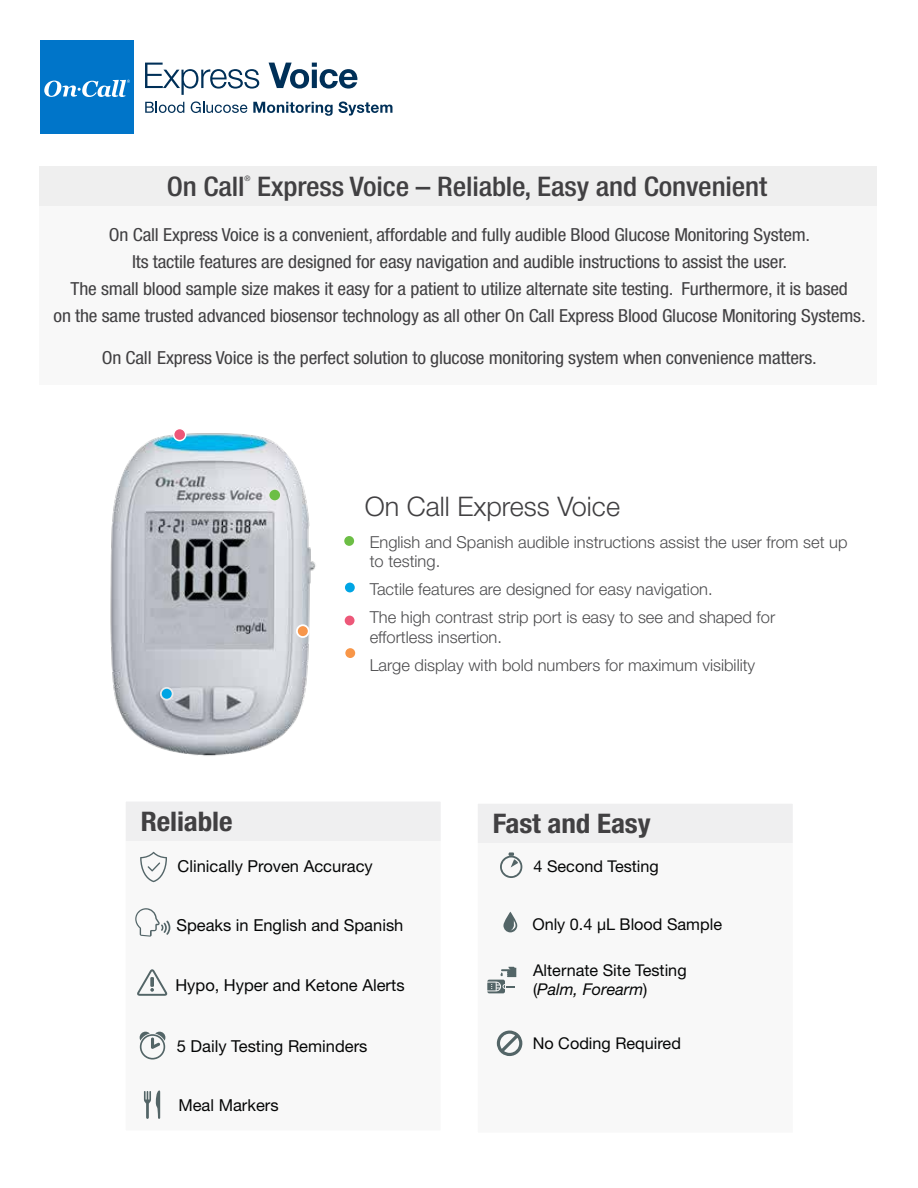
<style>
.page{position:relative;width:918px;height:1188px;background:#fff}
.page>*{position:absolute;margin:0;border:0;box-sizing:border-box;transform-origin:0 0}
.t1{font:500 condensed 27px "Helvetica Neue LT Std";letter-spacing:-.005em;color:#414042;scale:1.08 1}
.t2{font:700 condensed 27px "Helvetica Neue LT Std";letter-spacing:-.005em;color:#414042;scale:1.08 1}
.t3{font:300 27px "Helvetica Neue LT Std";color:#414042}
.t4{font:condensed 18px/27px "Helvetica Neue LT Std";letter-spacing:-.01em;color:#414042;text-align:center;scale:1.08 1}
.t5{font:300 16.5px/27.9px "Helvetica Neue LT Std";color:#4d4d4f}
.t6{font:16.5px "Helvetica Neue LT Std";color:#050606}
.t7{font:16.2px/18.8px "Helvetica Neue LT Std";color:#050606}
.t8{font:7.5px "Helvetica Neue LT Std";color:#414042}
.s1{font-style:italic}
</style>
<div class="page">
<div style="left:39px;top:166px;width:838px;height:218px;background:#f8f8f8"></div>
<div style="left:39px;top:167px;width:837px;height:39px;background:#efefef"></div>
<div style="left:40px;top:40px;width:94px;height:94px;background:#0075c9"></div>
<svg style="left:145px;top:63px;width:114px;height:32px"></svg>
<svg style="left:269px;top:63px;width:89px;height:26px"></svg>
<svg style="left:145px;top:102px;width:39px;height:11px"></svg>
<svg style="left:191px;top:101px;width:56px;height:12px"></svg>
<svg style="left:253px;top:101px;width:139px;height:15px"></svg>
<svg style="left:44px;top:80px;width:86px;height:17px"></svg>
<div style="left:345px;top:616px;width:10px;height:9px;background:#ed5879;border-radius:50%"></div>
<div style="left:344px;top:536px;width:10px;height:10px;background:#6cbe45;border-radius:50%"></div>
<div style="left:345px;top:583px;width:10px;height:9px;background:#00a5e4;border-radius:50%"></div>
<div style="left:345px;top:648px;width:10px;height:10px;background:#f89648;border-radius:50%"></div>
<img style="left:110px;top:433px;width:206px;height:323px">
<div style="left:269px;top:489px;width:12px;height:12px;background:#6cbe45;border-radius:50%"></div>
<div style="left:268px;top:488px;width:14px;height:14px;border:2px solid #e9e9ea;border-radius:50%"></div>
<div style="left:161px;top:688px;width:12px;height:12px;background:#00a5e4;border-radius:50%"></div>
<div style="left:160px;top:687px;width:14px;height:14px;border:2px solid #e9e9ea;border-radius:50%"></div>
<div style="left:297px;top:625px;width:12px;height:12px;background:#f7964a;border-radius:50%"></div>
<div style="left:296px;top:624px;width:14px;height:14px;border:2px solid #fff;border-radius:50%"></div>
<div style="left:174px;top:429px;width:12px;height:12px;background:#ed5879;border-radius:50%"></div>
<div style="left:173px;top:428px;width:13px;height:13px;border:2px solid #fff;border-radius:50%"></div>
<div style="left:123px;top:831px;width:321px;height:303px;background:#f8f8f8"></div>
<div style="left:123px;top:799px;width:322px;height:41px;background:#efeff0"></div>
<div style="left:121px;top:797px;width:324px;height:338px;border:4px solid #fff"></div>
<svg style="left:140px;top:852px;width:27px;height:30px"></svg>
<svg style="left:135px;top:908px;width:35px;height:29px"></svg>
<div style="left:140px;top:1034px;width:25px;height:26px;border:2px solid #536567;border-radius:50%"></div>
<svg style="left:140px;top:1032px;width:25px;height:17px"></svg>
<svg style="left:137px;top:969px;width:31px;height:27px"></svg>
<svg style="left:144px;top:1090px;width:16px;height:29px"></svg>
<div style="left:475px;top:833px;width:321px;height:303px;background:#f8f8f8"></div>
<div style="left:475px;top:801px;width:322px;height:41px;background:#efeff0"></div>
<div style="left:473px;top:799px;width:324px;height:338px;border:4px solid #fff"></div>
<svg style="left:503px;top:912px;width:14px;height:20px"></svg>
<svg style="left:497px;top:1031px;width:25px;height:25px"></svg>
<svg style="left:487px;top:967px;width:29px;height:26px"></svg>
<svg style="left:500px;top:852px;width:22px;height:26px"></svg>
<h1 class="t1" style="left:167px;top:171px;width:74px">On Call</h1>
<p class="t8" style="left:244px;top:174px;width:7px">®</p>
<h1 class="t1" style="left:257px;top:171px;width:474px">Express Voice – Reliable, Easy and Convenient</h1>
<p class="t4" style="left:54px;top:221px;width:753px">On Call Express Voice is a convenient, affordable and fully audible Blood Glucose Monitoring System.<br>Its tactile features are designed for easy navigation and audible instructions to assist the user.<br>The small blood sample size makes it easy for a patient to utilize alternate site testing. Furthermore, it is based<br>on the same trusted advanced biosensor technology as all other On Call Express Blood Glucose Monitoring Systems.</p>
<p class="t4" style="left:102px;top:344px;width:664px">On Call Express Voice is the perfect solution to glucose monitoring system when convenience matters.</p>
<h1 class="t3" style="left:365px;top:490px;width:257px">On Call Express Voice</h1>
<p class="t5" style="left:370px;top:532px;width:479px;line-height:19.5px">English and Spanish audible instructions assist the user from set up to testing.</p>
<p class="t5" style="left:370px;top:575px;width:407px">Tactile features are designed for easy navigation.<br>The high contrast strip port is easy to see and shaped for</p>
<p class="t5" style="left:370px;top:623px;width:387px">effortless insertion.<br>Large display with bold numbers for maximum visibility</p>
<h1 class="t2" style="left:141px;top:805px;width:86px">Reliable</h1>
<p class="t6" style="left:178px;top:857px;width:197px">Clinically Proven Accuracy</p>
<p class="t6" style="left:176px;top:915px;width:229px">Speaks in English and Spanish</p>
<p class="t6" style="left:175px;top:975px;width:231px">Hypo, Hyper and Ketone Alerts</p>
<p class="t6" style="left:177px;top:1036px;width:192px">5 Daily Testing Reminders</p>
<p class="t6" style="left:178px;top:1095px;width:102px">Meal Markers</p>
<h1 class="t2" style="left:493px;top:807px;width:148px">Fast and Easy</h1>
<p class="t7" style="left:534px;top:857px;width:127px">4 Second Testing</p>
<p class="t7" style="left:532px;top:914px;width:191px">Only 0.4 μL Blood Sample</p>
<p class="t7" style="left:533px;top:961px;width:155px">Alternate Site Testing (<span class="s1">Palm, Forearm</span>)</p>
<p class="t7" style="left:533px;top:1033px;width:150px">No Coding Required</p>
</div>
